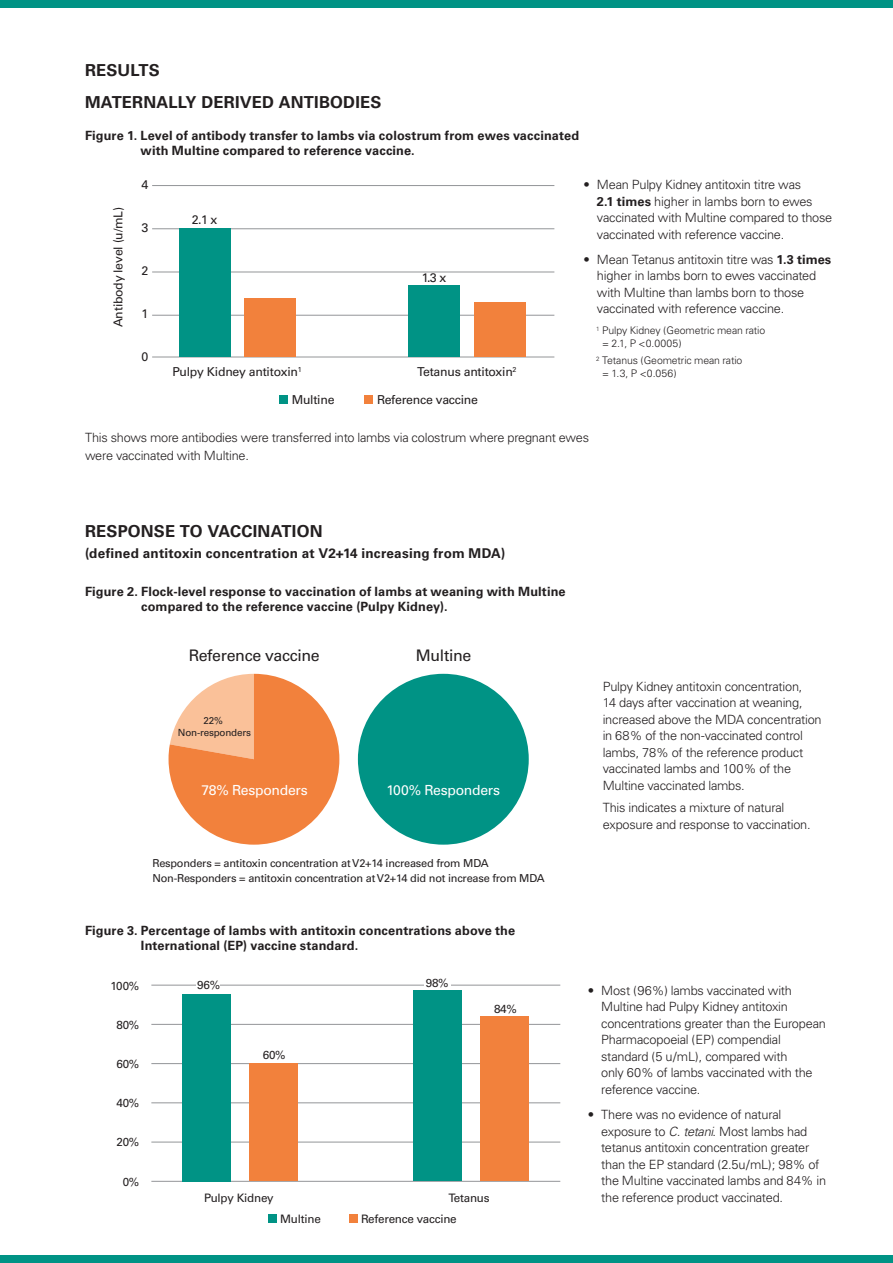
<style>
.page{position:relative;width:893px;height:1263px;background:#fff}
.page>*{position:absolute;margin:0;border:0;box-sizing:border-box;transform-origin:0 0}
.t1{font:700 16.5px/32.5px "Univers LT Std";letter-spacing:.01em;color:#231f20}
.t2{font:15.9px "Univers LT Std";letter-spacing:-.02em;color:#231f20}
.t3{font:13.95px "Univers LT Std";letter-spacing:-.02em;color:#fff}
.t4{font:700 13.5px "Univers LT Std";letter-spacing:.02em;color:#231f20}
.t5{font:300 12.75px/16.5px "Univers";letter-spacing:-.02em;color:#231f20}
.t6{font:700 12.75px/15.3px "Univers LT Std";letter-spacing:.01em;color:#231f20}
.t7{font:12.45px "Univers LT Std";color:#231f20}
.t8{font:12.3px "Univers LT Std";letter-spacing:-.02em;color:#231f20}
.t9{font:11.7px "Univers LT Std";letter-spacing:-.02em;color:#231f20}
.t10{font:10.95px/14.1px "Univers LT Std";letter-spacing:-.02em;color:#231f20}
.t11{font:300 10.5px/12.8px "Univers";letter-spacing:-.01em;color:#231f20}
.t12{font:9.9px/11.9px "Univers LT Std";letter-spacing:-.02em;color:#231f20;text-align:center}
.s1{font-weight:700}
.s2{font-style:italic}
</style>
<div class="page">
<div style="left:0;top:0;width:893px;height:7px;background:#009385"></div>
<div style="left:0;top:1255px;width:893px;height:8px;background:#009385"></div>
<hr style="left:152px;top:185px;width:402px;height:1px;background:#939598">
<hr style="left:152px;top:228px;width:402px;height:1px;background:#939598">
<hr style="left:152px;top:272px;width:402px;height:1px;background:#939598">
<hr style="left:152px;top:315px;width:402px;height:1px;background:#939598">
<hr style="left:152px;top:357px;width:402px;height:1px;background:#939598">
<div style="left:179px;top:228px;width:51px;height:129px;background:#009385"></div>
<div style="left:408px;top:285px;width:52px;height:72px;background:#009385"></div>
<div style="left:244px;top:298px;width:52px;height:59px;background:#f2813c"></div>
<div style="left:474px;top:302px;width:52px;height:55px;background:#f2813c"></div>
<div style="left:279px;top:395px;width:9px;height:9px;background:#009385"></div>
<div style="left:364px;top:395px;width:9px;height:9px;background:#f2813c"></div>
<hr style="left:151px;top:985px;width:409px;height:1px;background:#939598">
<hr style="left:151px;top:1024px;width:409px;height:1px;background:#939598">
<hr style="left:151px;top:1063px;width:409px;height:1px;background:#939598">
<hr style="left:151px;top:1102px;width:409px;height:1px;background:#939598">
<hr style="left:151px;top:1142px;width:409px;height:1px;background:#939598">
<hr style="left:151px;top:1181px;width:409px;height:1px;background:#939598">
<div style="left:182px;top:994px;width:49px;height:187px;background:#009385"></div>
<div style="left:413px;top:990px;width:48px;height:191px;background:#009385"></div>
<div style="left:249px;top:1063px;width:49px;height:118px;background:#f2813c"></div>
<div style="left:480px;top:1016px;width:49px;height:165px;background:#f2813c"></div>
<div style="left:268px;top:1214px;width:8px;height:9px;background:#009385"></div>
<div style="left:349px;top:1214px;width:8px;height:9px;background:#f2813c"></div>
<hr style="left:197px;top:983px;width:23px;height:3px;background:#fff">
<hr style="left:424px;top:983px;width:26px;height:3px;background:#fff">
<svg style="left:169px;top:674px;width:170px;height:171px"></svg>
<div style="left:358px;top:674px;width:171px;height:171px;background:#009385;border-radius:50%"></div>
<p class="t1" style="left:85px;top:54px;width:298px">RESULTS<br>MATERNALLY DERIVED ANTIBODIES</p>
<p class="t6" style="left:141px;top:128px;width:440px;text-indent:-56px">Figure 1. Level of antibody transfer to lambs via colostrum from ewes vaccinated with Multine compared to reference vaccine.</p>
<p class="t8" style="left:111px;top:327px;width:122px;rotate:-90deg">Antibody level (u/mL)</p>
<p class="t7" style="left:142px;top:177px;width:8px">4</p>
<p class="t7" style="left:142px;top:220px;width:8px">3</p>
<p class="t7" style="left:142px;top:263px;width:8px">2</p>
<p class="t7" style="left:142px;top:306px;width:8px">1</p>
<p class="t7" style="left:142px;top:349px;width:8px">0</p>
<p class="t7" style="left:192px;top:212px;width:27px">2.1 x</p>
<p class="t7" style="left:422px;top:270px;width:26px">1.3 x</p>
<p class="t8" style="left:172px;top:365px;width:131px">Pulpy Kidney antitoxin<sup>1</sup></p>
<p class="t8" style="left:417px;top:365px;width:101px">Tetanus antitoxin<sup>2</sup></p>
<p class="t8" style="left:292px;top:392px;width:44px">Multine</p>
<p class="t8" style="left:377px;top:392px;width:103px">Reference vaccine</p>
<p class="t5" style="left:597px;top:176px;width:237px;text-indent:-14px">• Mean Pulpy Kidney antitoxin titre was<br><span class="s1">2.1 times</span> higher in lambs born to ewes vaccinated with Multine compared to those vaccinated with reference vaccine.</p>
<p class="t5" style="left:597px;top:251px;width:236px;text-indent:-14px">• Mean Tetanus antitoxin titre was <span class="s1">1.3 times </span>higher in lambs born to ewes vaccinated with Multine than lambs born to those vaccinated with reference vaccine.</p>
<p class="t11" style="left:602px;top:324px;width:165px;text-indent:-6px"><sup>1</sup> Pulpy Kidney (Geometric mean ratio = 2.1, P &lt;0.0005)</p>
<p class="t11" style="left:602px;top:354px;width:142px;text-indent:-6px"><sup>2</sup> Tetanus (Geometric mean ratio = 1.3, P &lt;0.056)</p>
<p class="t5" style="left:85px;top:428px;width:505px;line-height:18px">This shows more antibodies were transferred into lambs via colostrum where pregnant ewes were vaccinated with Multine.</p>
<p class="t1" style="left:85px;top:515px;width:239px">RESPONSE TO VACCINATION</p>
<p class="t4" style="left:85px;top:545px;width:422px">(defined antitoxin concentration at V2+14 increasing from MDA)</p>
<p class="t6" style="left:141px;top:584px;width:426px;text-indent:-56px">Figure 2. Flock-level response to vaccination of lambs at weaning with Multine compared to the reference vaccine (Pulpy Kidney).</p>
<p class="t2" style="left:189px;top:646px;width:132px">Reference vaccine</p>
<p class="t2" style="left:416px;top:646px;width:57px">Multine</p>
<p class="t12" style="left:178px;top:715px;width:75px">22%<br>Non-responders</p>
<p class="t3" style="left:201px;top:782px;width:108px">78% Responders</p>
<p class="t3" style="left:387px;top:782px;width:115px">100% Responders</p>
<p class="t10" style="left:152px;top:856px;width:394px">Responders = antitoxin concentration at V2+14 increased from MDA<br>Non-Responders = antitoxin concentration at V2+14 did not increase from MDA</p>
<p class="t6" style="left:141px;top:923px;width:376px;text-indent:-56px">Figure 3. Percentage of lambs with antitoxin concentrations above the<br>International (EP) vaccine standard.</p>
<p class="t9" style="left:110px;top:978px;width:30px">100%</p>
<p class="t9" style="left:116px;top:1018px;width:24px">80%</p>
<p class="t9" style="left:116px;top:1057px;width:24px">60%</p>
<p class="t9" style="left:116px;top:1096px;width:24px">40%</p>
<p class="t9" style="left:116px;top:1135px;width:24px">20%</p>
<p class="t9" style="left:123px;top:1174px;width:18px">0%</p>
<p class="t9" style="left:197px;top:978px;width:24px">96%</p>
<p class="t9" style="left:426px;top:976px;width:24px">98%</p>
<p class="t9" style="left:263px;top:1048px;width:24px">60%</p>
<p class="t9" style="left:494px;top:1002px;width:24px">84%</p>
<p class="t9" style="left:204px;top:1191px;width:71px">Pulpy Kidney</p>
<p class="t9" style="left:448px;top:1191px;width:43px">Tetanus</p>
<p class="t9" style="left:280px;top:1212px;width:42px">Multine</p>
<p class="t9" style="left:361px;top:1212px;width:97px">Reference vaccine</p>
<p class="t5" style="left:603px;top:678px;width:220px">Pulpy Kidney antitoxin concentration,<br>14 days after vaccination at weaning, increased above the MDA concentration in 68% of the non-vaccinated control lambs, 78% of the reference product vaccinated lambs and 100% of the Multine vaccinated lambs.</p>
<p class="t5" style="left:603px;top:800px;width:209px">This indicates a mixture of natural exposure and response to vaccination.</p>
<p class="t5" style="left:601px;top:982px;width:226px;text-indent:-14px">• Most (96%) lambs vaccinated with Multine had Pulpy Kidney antitoxin concentrations greater than the European Pharmacopoeial (EP) compendial standard (5 u/mL), compared with<br>only 60% of lambs vaccinated with the reference vaccine.</p>
<p class="t5" style="left:601px;top:1106px;width:226px;text-indent:-14px">• There was no evidence of natural exposure to <span class="s2">C. tetani</span>. Most lambs had tetanus antitoxin concentration greater than the EP standard (2.5u/mL); 98% of the Multine vaccinated lambs and 84% in the reference product vaccinated.</p>
</div>
